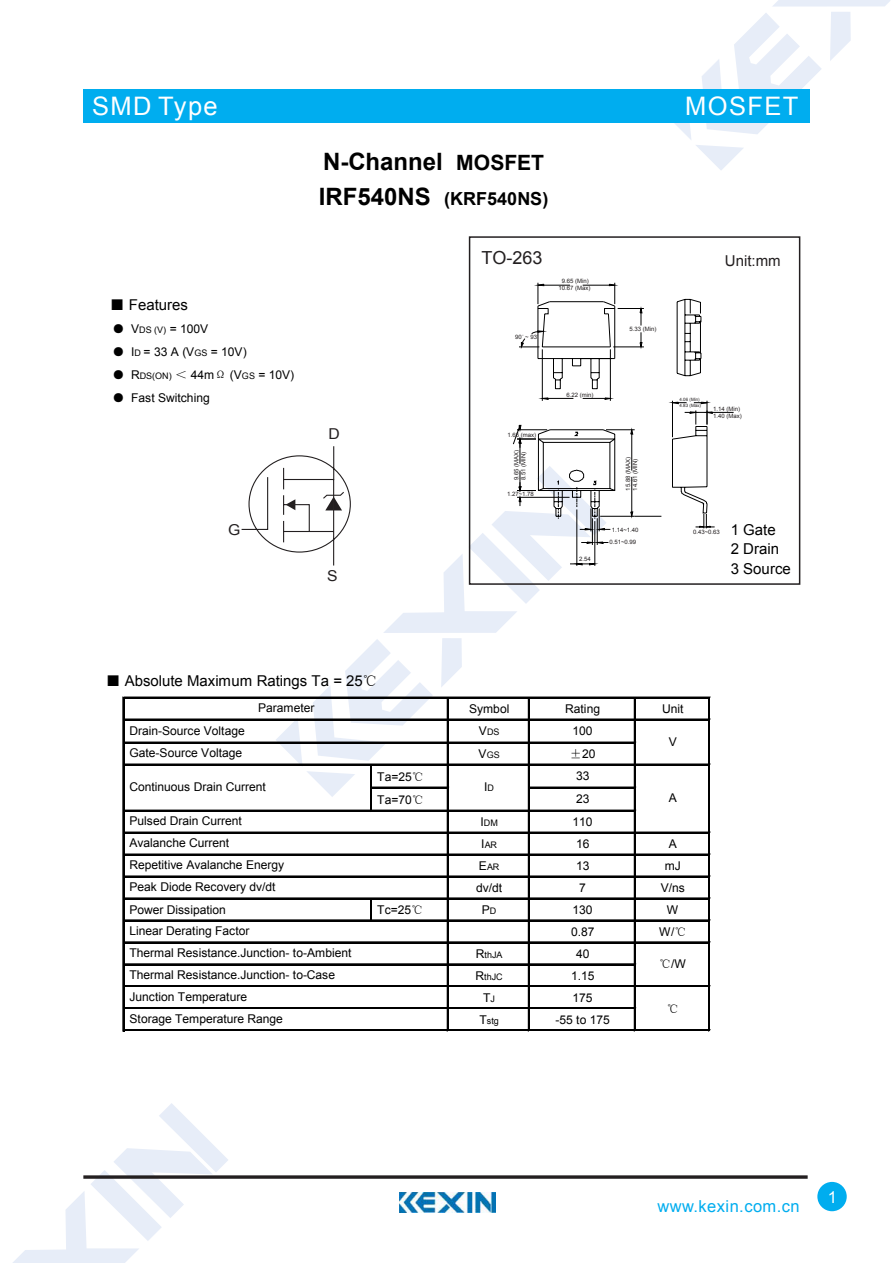
<style>
.page{position:relative;width:893px;height:1263px;background:#fff}
.page>*{position:absolute;margin:0;border:0;box-sizing:border-box;transform-origin:0 0}
.t1{font:25.5px "Arial";letter-spacing:.055em;color:#fff}
.t2{font:700 24px "Arial";color:#000}
.t3{font:700 18px "Arial";color:#000}
.t4{font:18px "Arial";color:#231f20}
.t5{font:16.5px "Arial";letter-spacing:.025em;color:#00adef}
.t6{font:16.5px "Arial";color:#fff}
.t7{font:15px "Arial";color:#000}
.t8{font:15px "Arial";color:#231f20}
.t9{font:15px "Arial";color:#231f20;scale:1.05 1}
.t10{font:12px/21.9px "Arial";letter-spacing:-.005em;color:#000}
.t11{font:12px "Sim Sun";color:#000}
.t12{font:9px "Arial";color:#000}
.t13{font:6px/7.2px "Arial";color:#231f20}
.t14{font:4.5px/5.4px "Arial";color:#231f20}
.t15{font:300 4.5px "Adobe Song Std";color:#231f20}
.s1{font-family:"Sim Sun"}
.s2{font-size:9px}
.s3{font-size:21px}
.s4{font-size:24px}
.s5{font-size:12px}
</style>
<div class="page">
<svg style="left:674px;top:0;width:216px;height:170px"></svg>
<svg style="left:13px;top:1103px;width:215px;height:160px"></svg>
<div style="left:83px;top:89px;width:726px;height:34px;background:#00adef"></div>
<svg style="left:83px;top:1175px;width:725px;height:4px;background:#433f40"></svg>
<div style="left:817px;top:1182px;width:30px;height:29px;background:#00adef;border-radius:50%"></div>
<img style="left:400px;top:1193px;width:95px;height:20px">
<div style="left:469px;top:236px;width:331px;height:349px;border:2px solid #231f20"></div>
<svg style="left:240px;top:282px;width:494px;height:515px"></svg>
<hr style="left:372px;top:787px;width:77px;height:1px;background:#000">
<hr style="left:370px;top:765px;width:1px;height:47px;background:#000">
<hr style="left:371px;top:765px;width:1px;height:47px;background:#000">
<hr style="left:123px;top:697px;width:1px;height:334px;background:#000">
<hr style="left:447px;top:698px;width:2px;height:333px;background:#000">
<hr style="left:528px;top:698px;width:2px;height:333px;background:#000">
<hr style="left:634px;top:698px;width:2px;height:333px;background:#000">
<hr style="left:708px;top:698px;width:1px;height:333px;background:#000">
<hr style="left:709px;top:698px;width:1px;height:333px;background:#000">
<svg style="left:370px;top:899px;width:2px;height:21px"></svg>
<hr style="left:124px;top:697px;width:586px;height:1px;background:#000">
<hr style="left:124px;top:719px;width:586px;height:1px;background:#000">
<hr style="left:124px;top:742px;width:512px;height:1px;background:#000">
<hr style="left:124px;top:764px;width:586px;height:1px;background:#000">
<hr style="left:530px;top:787px;width:106px;height:1px;background:#000">
<hr style="left:124px;top:810px;width:512px;height:2px;background:#000">
<hr style="left:124px;top:832px;width:586px;height:1px;background:#000">
<hr style="left:124px;top:854px;width:586px;height:1px;background:#000">
<hr style="left:124px;top:876px;width:586px;height:1px;background:#000">
<hr style="left:124px;top:898px;width:586px;height:1px;background:#000">
<hr style="left:124px;top:920px;width:586px;height:1px;background:#000">
<hr style="left:124px;top:942px;width:586px;height:1px;background:#000">
<hr style="left:124px;top:964px;width:512px;height:1px;background:#000">
<hr style="left:124px;top:986px;width:586px;height:1px;background:#000">
<hr style="left:124px;top:1007px;width:512px;height:1px;background:#000">
<hr style="left:124px;top:1008px;width:512px;height:1px;background:#000">
<hr style="left:124px;top:1029px;width:586px;height:1px;background:#000">
<hr style="left:124px;top:1030px;width:586px;height:1px;background:#000">
<h1 class="t1" style="left:92px;top:89px;width:127px">SMD Type</h1>
<p class="t7" style="left:110px;top:294px;width:80px"><span class="s1">■</span> Features</p>
<p class="t10" style="left:113px;top:318px;width:97px"><span class="s1">●</span> V<span class="s2">DS (V)</span> = 100V</p>
<p class="t10" style="left:113px;top:341px;width:136px"><span class="s1">●</span> I<span class="s2">D</span> = 33 A (V<span class="s2">GS</span> = 10V)</p>
<p class="t10" style="left:113px;top:364px;width:183px"><span class="s1">●</span> R<span class="s2">DS(ON)</span> <span class="s1">＜</span> 44m<span class="s1">Ω</span> (V<span class="s2">GS</span> = 10V)</p>
<p class="t10" style="left:113px;top:387px;width:99px"><span class="s1">●</span> Fast Switching</p>
<p class="t9" style="left:228px;top:520px;width:13px">G</p>
<h2 class="t2" style="left:323px;top:145px;width:223px">N-Channel <span class="s3">MOSFET</span></h2>
<h3 class="t3" style="left:319px;top:187px;width:231px"><span class="s4">IRF540NS</span> (KRF540NS)</h3>
<h1 class="t1" style="left:685px;top:89px;width:115px">MOSFET</h1>
<h3 class="t4" style="left:482px;top:246px;width:63px">TO-263</h3>
<p class="t8" style="left:725px;top:251px;width:57px">Unit:mm</p>
<p class="t9" style="left:329px;top:424px;width:12px">D</p>
<p class="t9" style="left:327px;top:566px;width:11px">S</p>
<p class="t15" style="left:522px;top:332px;width:6px">。</p>
<p class="t15" style="left:536px;top:331px;width:6px">。</p>
<p class="t13" style="left:515px;top:334px;width:23px">90 ~ 93</p>
<p class="t13" style="left:558px;top:277px;width:34px;text-align:center">9.65 (Min)<br>10.67 (Max)</p>
<p class="t13" style="left:629px;top:325px;width:29px">5.33 (Min)</p>
<p class="t13" style="left:507px;top:431px;width:30px">1.65 (max)</p>
<p class="t13" style="left:513px;top:480px;width:32px;rotate:-90deg">9.65 (MAX)<br>8.51 (MIN)</p>
<p class="t13" style="left:507px;top:490px;width:28px">1.27~1.78</p>
<p class="t13" style="left:566px;top:391px;width:29px">6.22 (min)</p>
<p class="t13" style="left:579px;top:556px;width:13px">2.54</p>
<p class="t13" style="left:624px;top:491px;width:35px;rotate:-90deg">15.88 (MAX)<br>14.61 (MIN)</p>
<p class="t13" style="left:612px;top:526px;width:28px">1.14~1.40</p>
<p class="t13" style="left:609px;top:539px;width:28px">0.51~0.99</p>
<p class="t14" style="left:679px;top:397px;width:23px">4.06 (Min)<br>4.83 (Max)</p>
<p class="t13" style="left:713px;top:406px;width:30px">1.14 (Min)<br>1.40 (Max)</p>
<p class="t13" style="left:693px;top:528px;width:28px">0.43~0.63</p>
<p class="t7" style="left:731px;top:520px;width:47px">1 Gate</p>
<p class="t7" style="left:731px;top:559px;width:62px">3 Source</p>
<p class="t7" style="left:731px;top:539px;width:50px">2 Drain</p>
<p class="t7" style="left:106px;top:671px;width:273px"><span class="s1">■</span> Absolute Maximum Ratings Ta = 25<span class="s1">℃</span></p>
<p class="t10" style="left:129px;top:719px;width:117px;line-height:22.5px">Drain-Source Voltage<br>Gate-Source Voltage</p>
<p class="t10" style="left:258px;top:697px;width:58px">Parameter</p>
<p class="t10" style="left:469px;top:698px;width:42px">Symbol</p>
<p class="t10" style="left:565px;top:698px;width:36px">Rating</p>
<p class="t10" style="left:662px;top:698px;width:23px">Unit</p>
<p class="t12" style="left:479px;top:726px;width:22px"><span class="s5">V</span>DS</p>
<p class="t10" style="left:573px;top:720px;width:22px">100</p>
<p class="t12" style="left:478px;top:749px;width:23px"><span class="s5">V</span>GS</p>
<p class="t10" style="left:570px;top:743px;width:27px"><span class="s1">±</span>20</p>
<p class="t10" style="left:669px;top:731px;width:10px">V</p>
<p class="t10" style="left:377px;top:766px;width:48px">Ta=25<span class="s1">℃</span></p>
<p class="t10" style="left:576px;top:765px;width:15px">33</p>
<p class="t10" style="left:377px;top:789px;width:48px">Ta=70<span class="s1">℃</span></p>
<p class="t10" style="left:576px;top:788px;width:15px">23</p>
<p class="t12" style="left:480px;top:817px;width:19px"><span class="s5">I</span>DM</p>
<p class="t10" style="left:573px;top:811px;width:22px">110</p>
<p class="t12" style="left:481px;top:839px;width:17px"><span class="s5">I</span>AR</p>
<p class="t10" style="left:576px;top:833px;width:15px">16</p>
<p class="t10" style="left:669px;top:833px;width:10px">A</p>
<p class="t12" style="left:479px;top:861px;width:22px"><span class="s5">E</span>AR</p>
<p class="t10" style="left:576px;top:855px;width:15px">13</p>
<p class="t10" style="left:665px;top:855px;width:18px">mJ</p>
<p class="t10" style="left:476px;top:877px;width:28px">dv/dt</p>
<p class="t10" style="left:579px;top:877px;width:8px">7</p>
<p class="t10" style="left:661px;top:877px;width:26px">V/ns</p>
<p class="t10" style="left:129px;top:776px;width:138px">Continuous Drain Current</p>
<p class="t10" style="left:484px;top:776px;width:11px">I<span class="s2">D</span></p>
<p class="t10" style="left:669px;top:787px;width:10px">A</p>
<p class="t10" style="left:129px;top:810px;width:114px">Pulsed Drain Current</p>
<p class="t10" style="left:129px;top:832px;width:101px">Avalanche Current</p>
<p class="t10" style="left:129px;top:876px;width:147px">Peak Diode Recovery dv/dt</p>
<p class="t10" style="left:129px;top:854px;width:156px">Repetitive Avalanche Energy</p>
<p class="t10" style="left:129px;top:899px;width:98px">Power Dissipation</p>
<p class="t10" style="left:377px;top:899px;width:47px">Tc=25<span class="s1">℃</span></p>
<p class="t10" style="left:482px;top:899px;width:16px">P<span class="s2">D</span></p>
<p class="t10" style="left:573px;top:899px;width:22px">130</p>
<p class="t10" style="left:667px;top:899px;width:13px">W</p>
<p class="t10" style="left:571px;top:921px;width:25px">0.87</p>
<p class="t10" style="left:659px;top:921px;width:29px">W/<span class="s1">℃</span></p>
<p class="t12" style="left:476px;top:949px;width:28px"><span class="s5">R</span>thJA</p>
<p class="t10" style="left:576px;top:943px;width:15px">40</p>
<p class="t12" style="left:475px;top:971px;width:29px"><span class="s5">R</span>thJC</p>
<p class="t10" style="left:571px;top:965px;width:25px">1.15</p>
<p class="t10" style="left:483px;top:987px;width:13px">T<span class="s2">J</span></p>
<p class="t10" style="left:573px;top:987px;width:22px">175</p>
<p class="t12" style="left:479px;top:1014px;width:21px"><span class="s5">T</span>stg</p>
<p class="t10" style="left:555px;top:1009px;width:56px">-55 to 175</p>
<p class="t10" style="left:129px;top:920px;width:121px">Linear Derating Factor</p>
<p class="t10" style="left:129px;top:942px;width:223px">Thermal Resistance.Junction- to-Ambient<br>Thermal Resistance.Junction- to-Case</p>
<p class="t10" style="left:659px;top:953px;width:28px"><span class="s1">℃</span>/W</p>
<p class="t11" style="left:667px;top:1003px;width:14px">℃</p>
<p class="t10" style="left:129px;top:986px;width:155px">Junction Temperature<br>Storage Temperature Range</p>
<h3 class="t5" style="left:657px;top:1196px;width:144px">www.kexin.com.cn</h3>
<h3 class="t6" style="left:828px;top:1186px;width:11px">1</h3>
</div>
